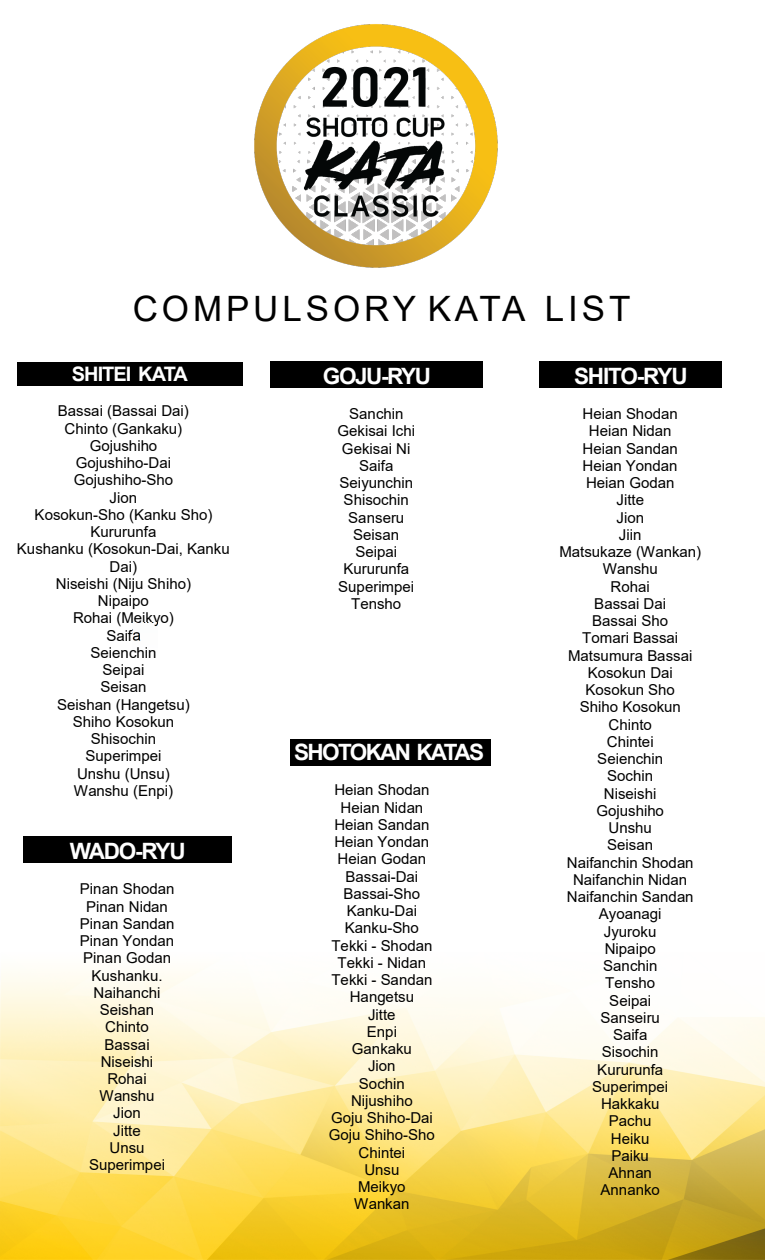
<style>
.page{position:relative;width:765px;height:1260px;background:#fff}
.page>*{position:absolute;margin:0;border:0;box-sizing:border-box;transform-origin:0 0}
.t1{font:35px "Arial";letter-spacing:.11em;color:#000}
.t2{font:700 22.5px "Arial";letter-spacing:-.075em;color:#fff}
.t3{font:700 22.5px "Arial";letter-spacing:-.05em;color:#fff}
.t4{font:700 20px "Arial";letter-spacing:-.05em;color:#fff}
.t5{font:15px/17.2px "Arial";color:#000;text-align:center}
</style>
<div class="page">
<img style="left:0;top:972px;width:765px;height:288px">
<div style="left:17px;top:362px;width:226px;height:24px;background:#000"></div>
<img style="left:132px;top:622px;width:26px;height:19px">
<div style="left:270px;top:361px;width:212px;height:27px;background:#000"></div>
<div style="left:290px;top:739px;width:201px;height:27px;background:#000"></div>
<div style="left:539px;top:361px;width:183px;height:27px;background:#000"></div>
<div style="left:23px;top:836px;width:208px;height:27px;background:#000"></div>
<img style="left:254px;top:24px;width:244px;height:244px">
<h1 class="t1" style="left:133px;top:296px;width:499px">COMPULSORY KATA LIST</h1>
<h3 class="t4" style="left:72px;top:367px;width:117px">SHITEI KATA</h3>
<p class="t5" style="left:17px;top:404px;width:214px">Bassai (Bassai Dai)<br>Chinto (Gankaku)<br>Gojushiho<br>Gojushiho-Dai<br>Gojushiho-Sho<br>Jion<br>Kosokun-Sho (Kanku Sho)<br>Kururunfa<br>Kushanku (Kosokun-Dai, Kanku<br>Dai)<br>Niseishi (Niju Shiho)<br>Nipaipo<br>Rohai (Meikyo)<br>Saifa<br>Seienchin<br>Seipai<br>Seisan<br>Seishan (Hangetsu)<br>Shiho Kosokun<br>Shisochin<br>Superimpei<br>Unshu (Unsu)<br>Wanshu (Enpi)</p>
<h2 class="t2" style="left:70px;top:842px;width:117px">WADO-RYU</h2>
<p class="t5" style="left:80px;top:882px;width:96px">Pinan Shodan<br>Pinan Nidan<br>Pinan Sandan<br>Pinan Yondan<br>Pinan Godan<br>Kushanku.<br>Naihanchi<br>Seishan<br>Chinto<br>Bassai<br>Niseishi<br>Rohai<br>Wanshu<br>Jion<br>Jitte<br>Unsu<br>Superimpei</p>
<h2 class="t2" style="left:323px;top:367px;width:110px">GOJU-RYU</h2>
<p class="t5" style="left:338px;top:407px;width:79px">Sanchin<br>Gekisai Ichi<br>Gekisai Ni<br>Saifa<br>Seiyunchin<br>Shisochin<br>Sanseru<br>Seisan<br>Seipai<br>Kururunfa<br>Superimpei<br>Tensho</p>
<h2 class="t2" style="left:294px;top:743px;width:191px">SHOTOKAN KATAS</h2>
<p class="t5" style="left:329px;top:783px;width:107px">Heian Shodan<br>Heian Nidan<br>Heian Sandan<br>Heian Yondan<br>Heian Godan<br>Bassai-Dai<br>Bassai-Sho<br>Kanku-Dai<br>Kanku-Sho<br>Tekki - Shodan<br>Tekki - Nidan<br>Tekki - Sandan<br>Hangetsu<br>Jitte<br>Enpi<br>Gankaku<br>Jion<br>Sochin<br>Nijushiho<br>Goju Shiho-Dai<br>Goju Shiho-Sho<br>Chintei<br>Unsu<br>Meikyo<br>Wankan</p>
<h2 class="t3" style="left:574px;top:367px;width:115px">SHITO-RYU</h2>
<p class="t5" style="left:559px;top:407px;width:143px">Heian Shodan<br>Heian Nidan<br>Heian Sandan<br>Heian Yondan<br>Heian Godan<br>Jitte<br>Jion<br>Jiin<br>Matsukaze (Wankan)<br>Wanshu<br>Rohai<br>Bassai Dai<br>Bassai Sho<br>Tomari Bassai<br>Matsumura Bassai<br>Kosokun Dai<br>Kosokun Sho<br>Shiho Kosokun<br>Chinto<br>Chintei<br>Seienchin<br>Sochin<br>Niseishi<br>Gojushiho<br>Unshu<br>Seisan<br>Naifanchin Shodan<br>Naifanchin Nidan<br>Naifanchin Sandan<br>Ayoanagi<br>Jyuroku<br>Nipaipo<br>Sanchin<br>Tensho<br>Seipai<br>Sanseiru<br>Saifa<br>Sisochin<br>Kururunfa<br>Superimpei<br>Hakkaku<br>Pachu<br>Heiku<br>Paiku<br>Ahnan<br>Annanko</p>
</div>
